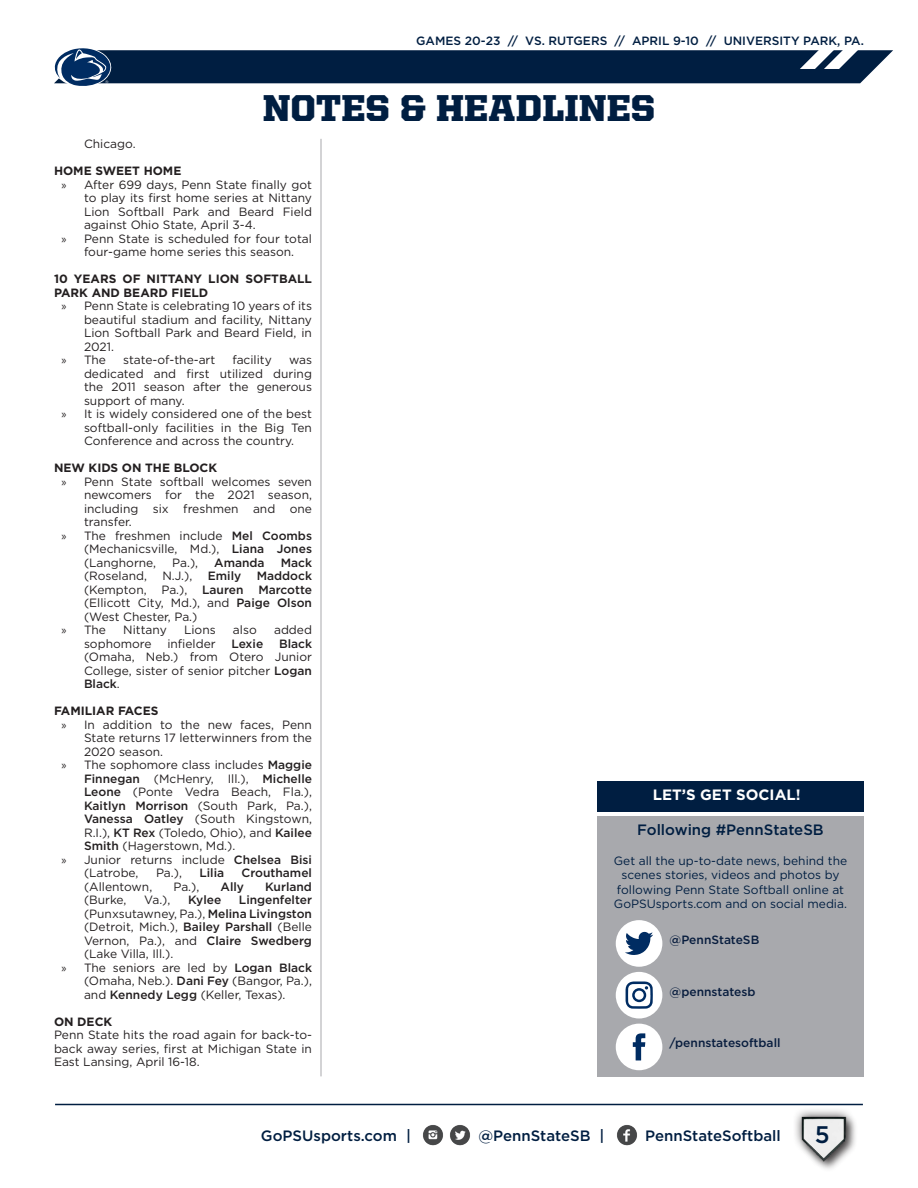
<style>
.page{position:relative;width:918px;height:1188px;background:#fff}
.page>*{position:absolute;margin:0;border:0;box-sizing:border-box;transform-origin:0 0}
.t1{font:900 37.5px "United Serif Reg";color:#001e41}
.t2{font:500 24px "Gotham";color:#001e41}
.t3{font:500 15px "Gotham";color:#001e41}
.t4{font:700 15px "Gotham";color:#fff}
.t5{font:12px/13.5px "Gotham";color:#231f20;text-align:justify}
.t6{font:12px/14.4px "Gotham";color:#001e41;text-align:center}
.t7{font:700 12px/13.5px "Gotham";color:#231f20}
.t8{font:500 12px "Gotham";color:#001e41}
.t9{font:500 12px "Gotham";color:#231f20}
.t10{font:500 12px "Gotham";color:#081d3e}
.s1{font-family:"Myriad Pro"}
.s2{font-weight:500}
</style>
<div class="page">
<div style="left:792px;top:1107px;width:63px;height:62px;background:#231f20;opacity:.75"></div>
<img style="left:800px;top:1114px;width:48px;height:48px">
<img style="left:423px;top:1125px;width:47px;height:21px">
<img style="left:617px;top:1125px;width:20px;height:21px">
<hr style="left:55px;top:1104px;width:808px;height:1px;background:#001e41">
<svg style="left:54px;top:48px;width:839px;height:38px;background:#2d4664"></svg>
<div style="left:597px;top:816px;width:267px;height:260px;background:#a8a9ad"></div>
<div style="left:597px;top:781px;width:267px;height:31px;background:#001e41"></div>
<div style="left:616px;top:920px;width:46px;height:47px;background:#fff;border-radius:50%"></div>
<svg style="left:625px;top:932px;width:28px;height:23px"></svg>
<div style="left:616px;top:972px;width:46px;height:47px;background:#fff;border-radius:50%"></div>
<svg style="left:626px;top:981px;width:27px;height:28px"></svg>
<div style="left:616px;top:1024px;width:46px;height:46px;background:#fff;border-radius:50%"></div>
<svg style="left:633px;top:1033px;width:12px;height:27px"></svg>
<hr style="left:321px;top:139px;width:1px;height:937px;background:#a8a9ad">
<p class="t8" style="left:416px;top:33px;width:449px">GAMES 20-23 // VS. RUTGERS // APRIL 9-10 // UNIVERSITY PARK, PA.</p>
<p class="t1" style="left:263px;top:88px;width:394px">NOTES &amp; HEADLINES</p>
<p class="t5" style="left:84px;top:137px;width:53px">Chicago.</p>
<p class="t7" style="left:54px;top:164px;width:129px">HOME SWEET HOME</p>
<p class="t5" style="left:84px;top:178px;width:230px;text-indent:-22px"><span class="s1">»</span> After 699 days, Penn State finally got to play its first home series at Nittany Lion Softball Park and Beard Field against Ohio State, April 3-4.</p>
<p class="t5" style="left:62px;top:232px;width:252px;text-align:center"><span class="s1">»</span> Penn State is scheduled for four total four-game home series this season.</p>
<p class="t7" style="left:54px;top:272px;width:260px">10 YEARS OF NITTANY LION SOFTBALL<br>PARK AND BEARD FIELD</p>
<p class="t5" style="left:84px;top:299px;width:230px;text-indent:-22px"><span class="s1">»</span> Penn State is celebrating 10 years of its beautiful stadium and facility, Nittany Lion Softball Park and Beard Field, in 2021.</p>
<p class="t5" style="left:62px;top:353px;width:46px"><span class="s1">»</span> The</p>
<p class="t5" style="left:123px;top:353px;width:94px">state-of-the-art</p>
<p class="t5" style="left:232px;top:353px;width:41px">facility</p>
<p class="t5" style="left:84px;top:353px;width:230px;text-indent:205px">was dedicated and first utilized during the 2011 season after the generous support of many.</p>
<p class="t5" style="left:84px;top:407px;width:230px;text-indent:-22px"><span class="s1">»</span> It is widely considered one of the best softball-only facilities in the Big Ten Conference and across the country.</p>
<p class="t7" style="left:54px;top:461px;width:165px">NEW KIDS ON THE BLOCK</p>
<p class="t5" style="left:84px;top:475px;width:230px;text-indent:-22px"><span class="s1">»</span> Penn State softball welcomes seven newcomers for the 2021 season, including six freshmen and one transfer.</p>
<p class="t5" style="left:84px;top:529px;width:230px;text-indent:-22px"><span class="s1">»</span> The freshmen include <span class="s2">Mel Coombs </span>(Mechanicsville, Md.), <span class="s2">Liana Jones </span>(Langhorne,</p>
<p class="t5" style="left:172px;top:556px;width:27px">Pa.),</p>
<p class="t9" style="left:214px;top:555px;width:52px">Amanda</p>
<p class="t9" style="left:281px;top:555px;width:33px">Mack</p>
<p class="t5" style="left:84px;top:569px;width:230px;text-indent:173px"><span class="s2">Maddock </span>(Kempton, Pa.), <span class="s2">Lauren Marcotte </span>(Ellicott City, Md.), and <span class="s2">Paige Olson </span>(West Chester, Pa.)</p>
<p class="t5" style="left:62px;top:623px;width:46px"><span class="s1">»</span> The</p>
<p class="t5" style="left:123px;top:623px;width:45px">Nittany</p>
<p class="t5" style="left:184px;top:623px;width:33px">Lions</p>
<p class="t5" style="left:233px;top:623px;width:25px">also</p>
<p class="t5" style="left:274px;top:623px;width:39px">added</p>
<p class="t5" style="left:84px;top:637px;width:69px">sophomore</p>
<p class="t5" style="left:167px;top:637px;width:50px">infielder</p>
<p class="t9" style="left:231px;top:636px;width:33px">Lexie</p>
<p class="t5" style="left:84px;top:569px;width:64px">(Roseland,</p>
<p class="t5" style="left:162px;top:569px;width:31px">N.J.),</p>
<p class="t9" style="left:208px;top:568px;width:35px">Emily</p>
<p class="t5" style="left:84px;top:637px;width:230px;text-indent:195px"><span class="s2">Black </span>(Omaha, Neb.) from Otero Junior College, sister of senior pitcher <span class="s2">Logan Black</span>.</p>
<p class="t7" style="left:54px;top:704px;width:106px">FAMILIAR FACES</p>
<p class="t5" style="left:84px;top:718px;width:230px;text-indent:-22px"><span class="s1">»</span> In addition to the new faces, Penn State returns 17 letterwinners from the 2020 season.</p>
<p class="t5" style="left:84px;top:758px;width:230px;text-indent:-22px"><span class="s1">»</span> The sophomore class includes <span class="s2">Maggie Finnegan</span> (McHenry, Ill.), <span class="s2">Michelle Leone</span> (Ponte Vedra Beach, Fla.), <span class="s2">Kaitlyn Morrison</span> (South Park, Pa.), <span class="s2">Vanessa Oatley</span> (South Kingstown, R.I.), <span class="s2">KT Rex</span> (Toledo, Ohio), and <span class="s2">Kailee Smith</span> (Hagerstown, Md.).</p>
<p class="t5" style="left:84px;top:853px;width:230px;text-indent:-22px"><span class="s1">»</span> Junior returns include <span class="s2">Chelsea Bisi </span>(Latrobe,</p>
<p class="t5" style="left:156px;top:866px;width:27px">Pa.),</p>
<p class="t9" style="left:199px;top:865px;width:26px">Lilia</p>
<p class="t9" style="left:242px;top:865px;width:72px">Crouthamel</p>
<p class="t5" style="left:84px;top:880px;width:70px">(Allentown,</p>
<p class="t5" style="left:173px;top:880px;width:27px">Pa.),</p>
<p class="t9" style="left:221px;top:879px;width:25px">Ally</p>
<p class="t9" style="left:265px;top:879px;width:48px">Kurland</p>
<p class="t5" style="left:84px;top:893px;width:44px">(Burke,</p>
<p class="t5" style="left:144px;top:893px;width:28px">Va.),</p>
<p class="t9" style="left:188px;top:892px;width:35px">Kylee</p>
<p class="t5" style="left:84px;top:893px;width:230px;text-indent:155px"><span class="s2">Lingenfelter </span>(Punxsutawney, Pa.), <span class="s2">Melina Livingston </span>(Detroit, Mich.), <span class="s2">Bailey Parshall</span> (Belle Vernon, Pa.), and <span class="s2">Claire Swedberg </span>(Lake Villa, Ill.).</p>
<p class="t5" style="left:84px;top:961px;width:230px;text-indent:-22px"><span class="s1">»</span> The seniors are led by <span class="s2">Logan Black </span>(Omaha, Neb.). <span class="s2">Dani Fey</span> (Bangor, Pa.), and <span class="s2">Kennedy Legg</span> (Keller, Texas).</p>
<p class="t7" style="left:54px;top:1015px;width:60px">ON DECK</p>
<p class="t5" style="left:54px;top:1028px;width:260px">Penn State hits the road again for back-to&shy;back away series, first at Michigan State in East Lansing, April 16-18.</p>
<p class="t4" style="left:653px;top:785px;width:149px">LET’S GET SOCIAL!</p>
<p class="t3" style="left:637px;top:820px;width:188px">Following #PennStateSB</p>
<p class="t6" style="left:614px;top:853px;width:235px">Get all the up-to-date news, behind the scenes stories, videos and photos by following Penn State Softball online at GoPSUsports.com and on social media.</p>
<p class="t10" style="left:670px;top:932px;width:91px">@PennStateSB</p>
<p class="t10" style="left:670px;top:984px;width:87px">@pennstatesb</p>
<p class="t10" style="left:670px;top:1035px;width:112px">/pennstatesoftball</p>
<p class="t3" style="left:261px;top:1126px;width:152px">GoPSUsports.com |</p>
<p class="t3" style="left:478px;top:1126px;width:128px">@PennStateSB |</p>
<p class="t3" style="left:645px;top:1126px;width:137px">PennStateSoftball</p>
<h2 class="t2" style="left:815px;top:1119px;width:16px">5</h2>
</div>
